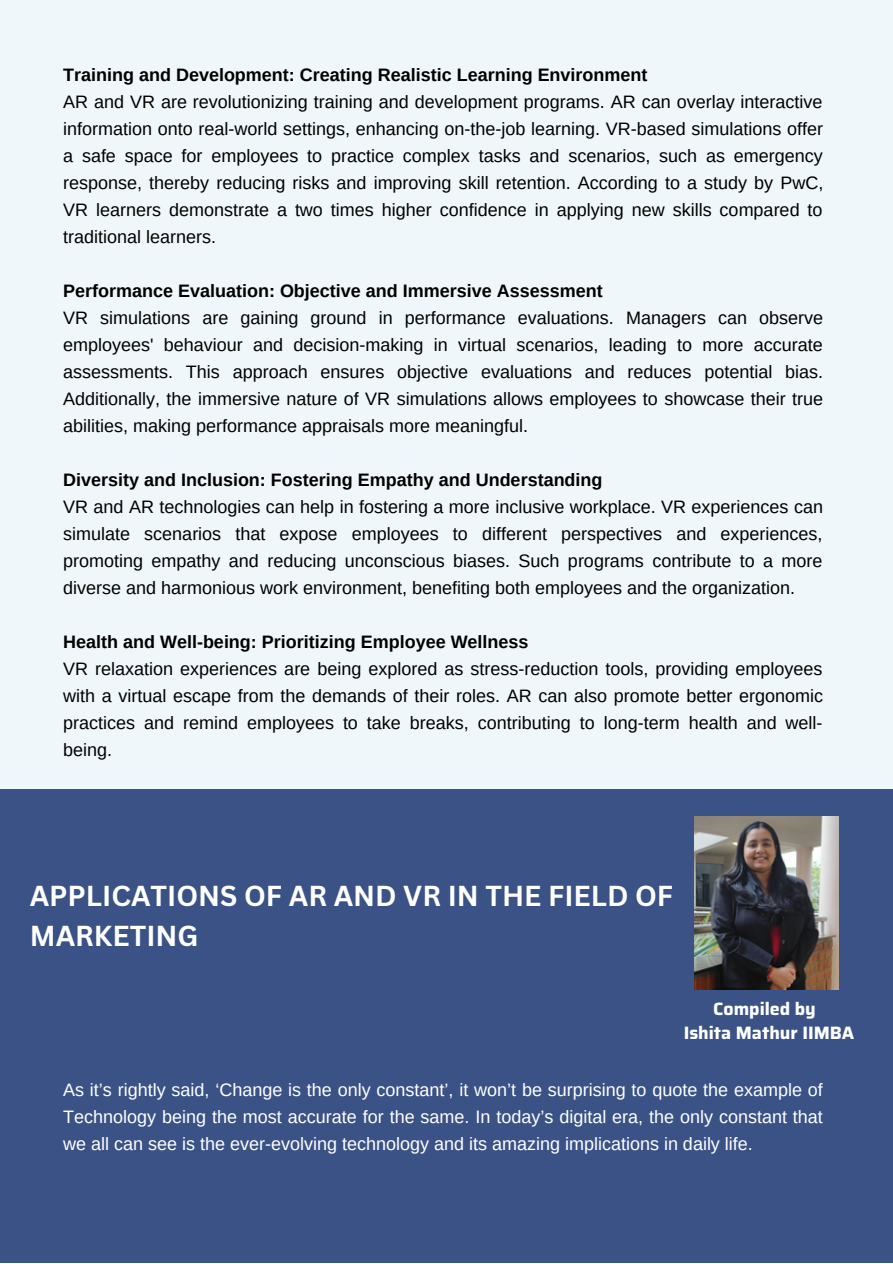
<style>
.page{position:relative;width:893px;height:1264px;background:#fff}
.page>*{position:absolute;margin:0;border:0;box-sizing:border-box;transform-origin:0 0}
.t1{font:700 28.05px/39.3px "Canva Sans";color:#fff}
.t2{font:18px/27px "Arimo";color:#000;text-align:justify}
.t3{font:18px/27px "Arimo";color:#fff;text-align:justify}
.t4{font:700 18px "Arimo";color:#000}
.t5{font:700 18px "Saira";color:#fff}
</style>
<div class="page">
<div style="left:0;top:0;width:892px;height:859px;background:#f0f7fa"></div>
<div style="left:0;top:789px;width:892px;height:473px;background:#3b5286"></div>
<img style="left:694px;top:816px;width:144px;height:173px">
<p class="t4" style="left:63px;top:65px;width:586px">Training and Development: Creating Realistic Learning Environment</p>
<p class="t2" style="left:63px;top:88px;width:761px">AR and VR are revolutionizing training and development programs. AR can overlay interactive information onto real-world settings, enhancing on-the-job learning. VR-based simulations offer a safe space for employees to practice complex tasks and scenarios, such as emergency response, thereby reducing risks and improving skill retention. According to a study by PwC, VR learners demonstrate a two times higher confidence in applying new skills compared to traditional learners.</p>
<p class="t4" style="left:63px;top:281px;width:541px">Performance Evaluation: Objective and Immersive Assessment</p>
<p class="t2" style="left:63px;top:304px;width:761px">VR simulations are gaining ground in performance evaluations. Managers can observe employees' behaviour and decision-making in virtual scenarios, leading to more accurate assessments. This approach ensures objective evaluations and reduces potential bias.<br>Additionally, the immersive nature of VR simulations allows employees to showcase their true abilities, making performance appraisals more meaningful.</p>
<p class="t4" style="left:63px;top:470px;width:541px">Diversity and Inclusion: Fostering Empathy and Understanding</p>
<p class="t2" style="left:63px;top:493px;width:761px">VR and AR technologies can help in fostering a more inclusive workplace. VR experiences can simulate scenarios that expose employees to different perspectives and experiences, promoting empathy and reducing unconscious biases. Such programs contribute to a more diverse and harmonious work environment, benefiting both employees and the organization.</p>
<p class="t4" style="left:63px;top:631px;width:467px">Health and Well-being: Prioritizing Employee Wellness</p>
<p class="t2" style="left:63px;top:655px;width:761px">VR relaxation experiences are being explored as stress-reduction tools, providing employees with a virtual escape from the demands of their roles. AR can also promote better ergonomic practices and remind employees to take breaks, contributing to long-term health and well&shy;being.</p>
<p class="t1" style="left:30px;top:875px;width:644px">APPLICATIONS OF AR AND VR IN THE FIELD OF<br>MARKETING</p>
<p class="t5" style="left:713px;top:994px;width:104px">Compiled by</p>
<p class="t5" style="left:683px;top:1019px;width:172px">Ishita Mathur IIMBA</p>
<p class="t3" style="left:63px;top:1075px;width:761px">As it’s rightly said, ‘Change is the only constant’, it won’t be surprising to quote the example of Technology being the most accurate for the same. In today’s digital era, the only constant that we all can see is the ever-evolving technology and its amazing implications in daily life.</p>
</div>
